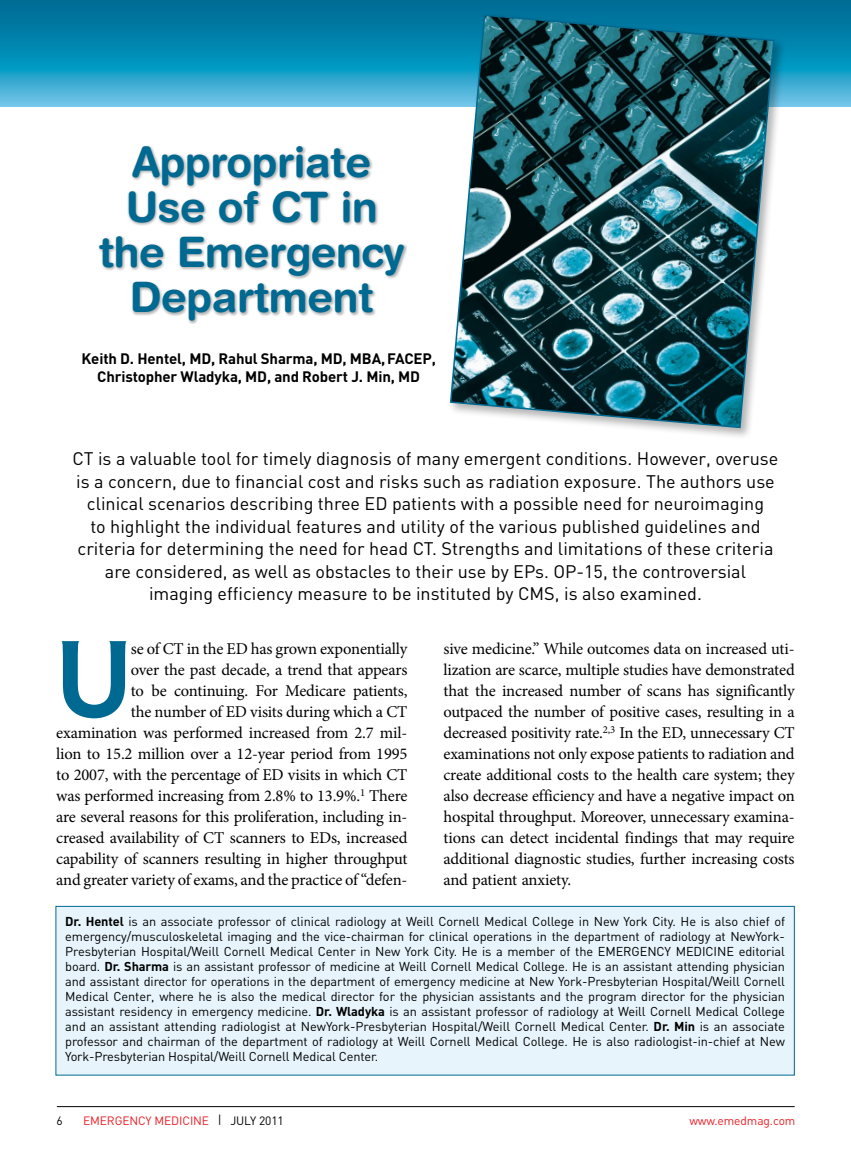
<style>
.page{position:relative;width:851px;height:1161px;background:#fff}
.page>*{position:absolute;margin:0;border:0;box-sizing:border-box;transform-origin:0 0}
.body_no_indent{font:600 97.2px "Penumbra Flare Std";color:#006991}
.t1{font:700 42px/45px "Helvetica Rounded LT Std";letter-spacing:-.01em;color:#006991;text-align:center}
.dek{font:18px/22.5px "DIN";color:#000;text-align:center}
.body_no_indent-2{font:16.5px/21px "Minion Pro";letter-spacing:-.01em;color:#000;text-align:right}
.by{font:700 15px/18px "DIN";letter-spacing:-.01em;color:#000;text-align:center}
.bio{font:12.75px/15px "DIN";letter-spacing:-.01em;color:#000;text-align:justify}
.t2{font:12px "DIN";letter-spacing:-.01em;color:#ed1d24}
.t3{font:12px "DIN";color:#000}
.s1{font-weight:700}
.s2{color:#000}
</style>
<div class="page">
<hr style="left:57px;top:1106px;width:737px;height:1px;background:#000">
<svg style="left:0;top:0;width:850px;height:107px;background:#178fb7"></svg>
<svg style="left:850px;top:0;width:1px;height:107px"></svg>
<div style="left:56px;top:906px;width:738px;height:169px;background:#e7f4fb"></div>
<div style="left:56px;top:906px;width:738px;height:170px;border:1px solid #006991"></div>
<div style="left:447px;top:11px;width:339px;height:429px;background:#000;opacity:.3"></div>
<img style="left:449px;top:14px;width:326px;height:415px">
<div style="left:97px;top:144px;width:310px;height:180px;background:#000;opacity:.3"></div>
<p class="t1" style="left:99px;top:139px;width:307px">Appropriate<br>Use of CT in the Emergency<br>Department</p>
<p class="by" style="left:81px;top:349px;width:356px">Keith D. Hentel, MD, Rahul Sharma, MD, MBA,FACEP,<br>Christopher Wladyka, MD, and Robert J. Min, MD</p>
<p class="dek" style="left:73px;top:447px;width:707px">CT is a valuable tool for timely diagnosis of many emergent conditions. However, overuse is a concern, due to financial cost and risks such as radiation exposure. The authors use clinical scenarios describing three ED patients with a possible need for neuroimaging<br>to highlight the individual features and utility of the various published guidelines and criteria for determining the need for head CT. Strengths and limitations of these criteria are considered, as well as obstacles to their use by EPs. OP-15, the controversial imaging efficiency measure to be instituted by CMS, is also examined.</p>
<p class="body_no_indent" style="left:56px;top:620px;width:77px">U</p>
<p class="body_no_indent-2" style="left:56px;top:638px;width:353px">se of CT in the ED has grown exponentially<br>over the past decade, a trend that appears<br>to be continuing. For Medicare patients,<br>the number of ED visits during which a CT examination was performed increased from 2.7 mil&shy;lion to 15.2 million over a 12-year period from 1995 to 2007, with the percentage of ED visits in which CT was performed increasing from 2.8% to 13.9%.<sup>1</sup> There are several reasons for this proliferation, including in&shy;creased availability of CT scanners to EDs, increased capability of scanners resulting in higher throughput and greater variety of exams, and the practice of “defen-</p>
<p class="body_no_indent-2" style="left:443px;top:638px;width:353px;text-align:justify">sive medicine.” While outcomes data on increased uti&shy;lization are scarce, multiple studies have demonstrated that the increased number of scans has significantly outpaced the number of positive cases, resulting in a decreased positivity rate.<sup>2,3</sup> In the ED, unnecessary CT examinations not only expose patients to radiation and create additional costs to the health care system; they also decrease efficiency and have a negative impact on hospital throughput. Moreover, unnecessary examina&shy;tions can detect incidental findings that may require additional diagnostic studies, further increasing costs and patient anxiety.</p>
<p class="bio" style="left:65px;top:914px;width:721px"><span class="s1">Dr. Hentel</span> is an associate professor of clinical radiology at Weill Cornell Medical College in New York City. He is also chief of emergency/musculoskeletal imaging and the vice-chairman for clinical operations in the department of radiology at NewYork-Presbyterian Hospital/Weill Cornell Medical Center in New York City. He is a member of the EMERGENCY MEDICINE editorial board. <span class="s1">Dr. Sharma</span> is an assistant professor of medicine at Weill Cornell Medical College. He is an assistant attending physician and assistant director for operations in the department of emergency medicine at New York-Presbyterian Hospital/Weill Cornell Medical Center, where he is also the medical director for the physician assistants and the program director for the physician assistant residency in emergency medicine. <span class="s1">Dr. Wladyka</span> is an assistant professor of radiology at Weill Cornell Medical College and an assistant attending radiologist at NewYork-Presbyterian Hospital/Weill Cornell Medical Center. <span class="s1">Dr. Min</span> is an associate professor and chairman of the department of radiology at Weill Cornell Medical College. He is also radiologist-in-chief at New York-Presbyterian Hospital/Weill Cornell Medical Center.</p>
<p class="t3" style="left:56px;top:1113px;width:8px">6</p>
<p class="t2" style="left:83px;top:1113px;width:202px">EMERGENCY MEDICINE <span class="s2">| JULY 2011</span></p>
<p class="t2" style="left:689px;top:1113px;width:108px">www.emedmag.com</p>
</div>
